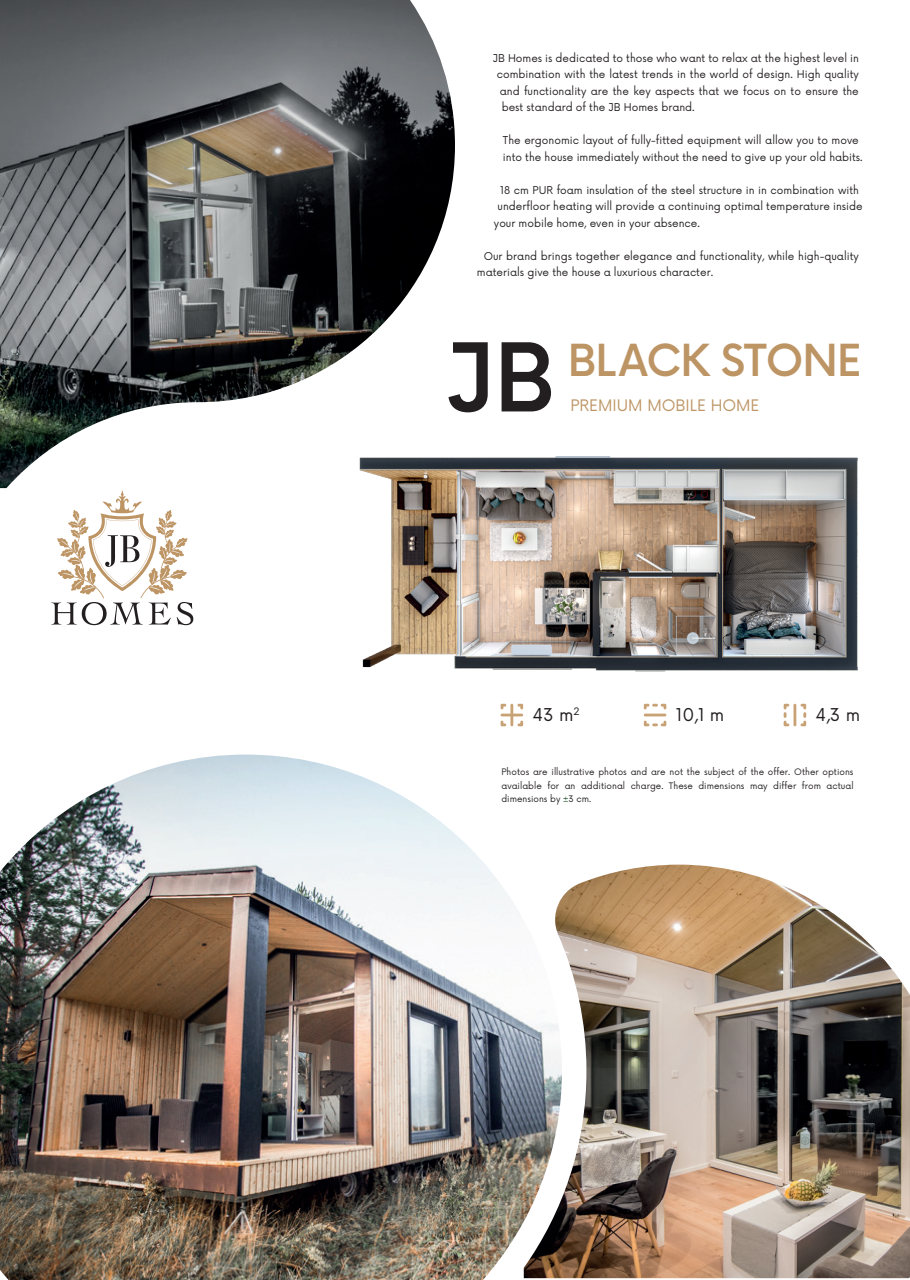
<style>
.page{position:relative;width:910px;height:1280px;background:#fff}
.page>*{position:absolute;margin:0;border:0;box-sizing:border-box;transform-origin:0 0}
.t1{font:500 92.25px "Now";color:#231f20}
.t2{font:500 43.05px "Now";letter-spacing:-.025em;color:#bd9464}
.t3{font:17.25px "Now";color:#231f20}
.t4{font:15.45px "Now";color:#bd9464}
.t5{font:10.5px/16.5px "Now";color:#231f20}
.t6{font:8.7px/13.5px "Now";color:#231f20;text-align:justify}
.s1{color:#003e10}
</style>
<div class="page">
<img style="left:362px;top:456px;width:496px;height:271px">
<svg style="left:51px;top:490px;width:142px;height:135px"></svg>
<svg style="left:501px;top:704px;width:22px;height:22px"></svg>
<svg style="left:644px;top:704px;width:22px;height:22px"></svg>
<svg style="left:784px;top:704px;width:22px;height:22px"></svg>
<img style="left:0;top:754px;width:562px;height:526px">
<img style="left:524px;top:865px;width:386px;height:413px">
<img style="left:0;top:0;width:455px;height:488px">
<p class="t5" style="left:493px;top:49px;width:367px">JB Homes is dedicated to those who want to relax at the highest level in</p>
<p class="t5" style="left:497px;top:65px;width:364px">combination with the latest trends in the world of design. High quality</p>
<p class="t5" style="left:500px;top:82px;width:361px">and functionality are the key aspects that we focus on to ensure the</p>
<p class="t5" style="left:502px;top:98px;width:195px">best standard of the JB Homes brand.</p>
<p class="t5" style="left:503px;top:131px;width:361px">The ergonomic layout of fully-fitted equipment will allow you to move into the house immediately without the need to give up your old habits.</p>
<p class="t5" style="left:500px;top:181px;width:360px">18 cm PUR foam insulation of the steel structure in in combination with</p>
<p class="t5" style="left:498px;top:197px;width:367px">underfloor heating will provide a continuing optimal temperature inside</p>
<p class="t5" style="left:494px;top:214px;width:207px">your mobile home, even in your absence.</p>
<p class="t5" style="left:477px;top:247px;width:383px;text-indent:7px">Our brand brings together elegance and functionality, while high-quality materials give the house a luxurious character.</p>
<h1 class="t1" style="left:445px;top:306px;width:112px">JB</h1>
<h2 class="t2" style="left:568px;top:327px;width:295px">BLACK STONE</h2>
<h3 class="t4" style="left:570px;top:393px;width:191px">PREMIUM MOBILE HOME</h3>
<h3 class="t3" style="left:533px;top:701px;width:49px">43 m<sup>2</sup></h3>
<h3 class="t3" style="left:676px;top:701px;width:50px">10,1 m</h3>
<h3 class="t3" style="left:816px;top:701px;width:46px">4,3 m</h3>
<p class="t6" style="left:501px;top:765px;width:354px">Photos are illustrative photos and are not the subject of the offer. Other options available for an additional charge. These dimensions may differ from actual dimensions by <span class="s1">±</span>3 cm.</p>
</div>
